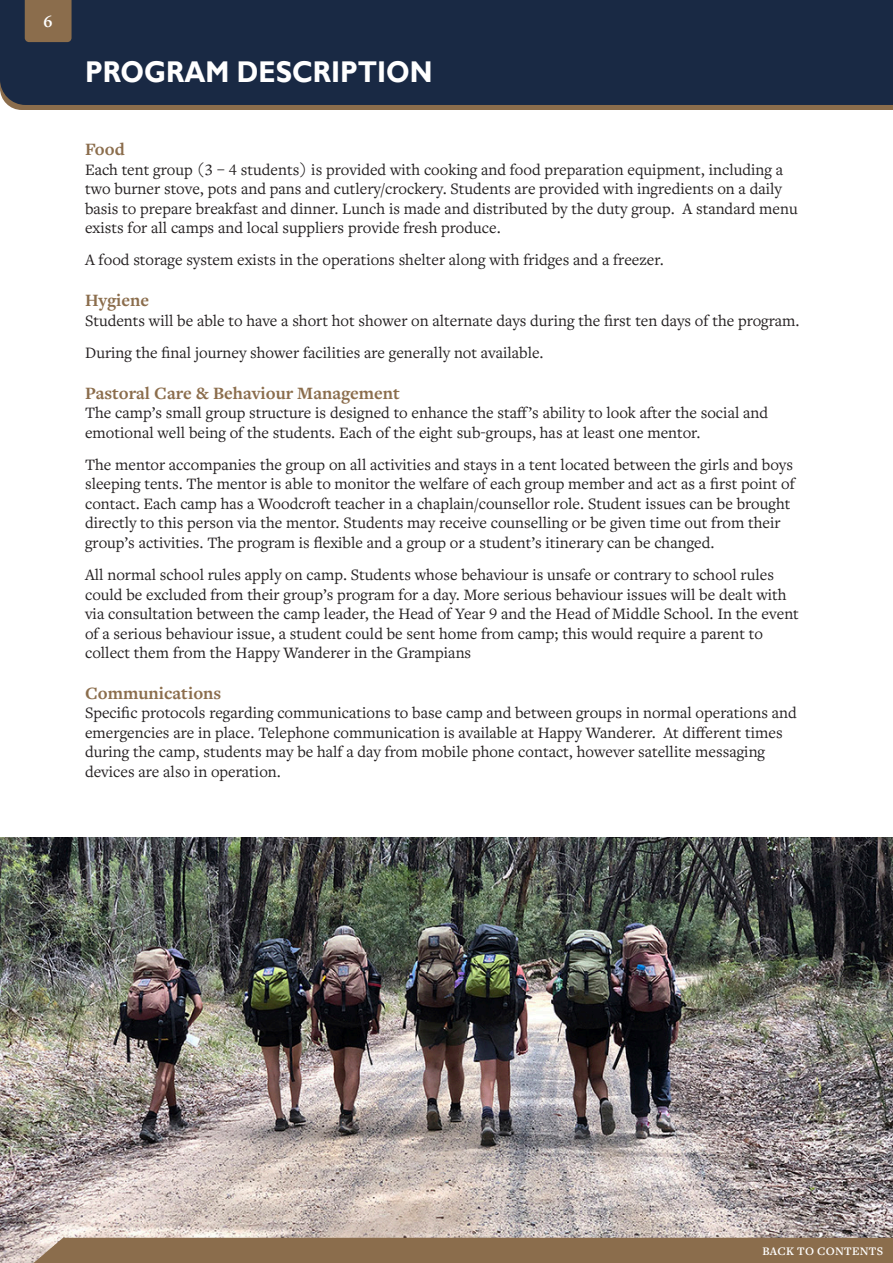
<style>
.page{position:relative;width:893px;height:1263px;background:#fff}
.page>*{position:absolute;margin:0;border:0;box-sizing:border-box;transform-origin:0 0}
.t1{font:700 30px "Gill Sans";color:#fff;scale:.9 1}
.t2{font:700 18px "Freight Text Pro";color:#8b6d4c}
.t3{font:700 18px "Freight Text Pro";color:#fff}
.t4{font:16.5px/19.5px "Freight Text Pro";color:#231f20}
.t5{font:600 12px "Freight Text Pro";letter-spacing:.02em;color:#fff}
</style>
<div class="page">
<img style="left:0;top:838px;width:893px;height:425px">
<div style="left:9px;top:1238px;width:884px;height:25px;background:#8b6d4c"></div>
<div style="left:0;top:0;width:893px;height:110px;background:#192944"></div>
<p class="t3" style="left:44px;top:10px;width:10px">6</p>
<p class="t1" style="left:85px;top:54px;width:388px">PROGRAM DESCRIPTION</p>
<p class="t2" style="left:85px;top:137px;width:41px">Food</p>
<p class="t4" style="left:85px;top:159px;width:714px">Each tent group (3 – 4 students) is provided with cooking and food preparation equipment, including a two burner stove, pots and pans and cutlery/crockery. Students are provided with ingredients on a daily basis to prepare breakfast and dinner. Lunch is made and distributed by the duty group. A standard menu exists for all camps and local suppliers provide fresh produce.</p>
<p class="t4" style="left:85px;top:250px;width:580px">A food storage system exists in the operations shelter along with fridges and a freezer.</p>
<p class="t2" style="left:85px;top:288px;width:66px">Hygiene</p>
<p class="t4" style="left:85px;top:310px;width:716px">Students will be able to have a short hot shower on alternate days during the first ten days of the program.</p>
<p class="t4" style="left:85px;top:342px;width:460px">During the final journey shower facilities are generally not available.</p>
<p class="t2" style="left:85px;top:381px;width:316px">Pastoral Care &amp; Behaviour Management</p>
<p class="t4" style="left:85px;top:402px;width:685px">The camp’s small group structure is designed to enhance the staff’s ability to look after the social and emotional well being of the students. Each of the eight sub-groups, has at least one mentor.</p>
<p class="t4" style="left:85px;top:454px;width:711px">The mentor accompanies the group on all activities and stays in a tent located between the girls and boys sleeping tents. The mentor is able to monitor the welfare of each group member and act as a first point of contact. Each camp has a Woodcroft teacher in a chaplain/counsellor role. Student issues can be brought directly to this person via the mentor. Students may receive counselling or be given time out from their group’s activities. The program is flexible and a group or a student’s itinerary can be changed.</p>
<p class="t4" style="left:85px;top:564px;width:715px">All normal school rules apply on camp. Students whose behaviour is unsafe or contrary to school rules could be excluded from their group’s program for a day. More serious behaviour issues will be dealt with via consultation between the camp leader, the Head of Year 9 and the Head of Middle School. In the event of a serious behaviour issue, a student could be sent home from camp; this would require a parent to collect them from the Happy Wanderer in the Grampians</p>
<p class="t2" style="left:85px;top:681px;width:138px">Communications</p>
<p class="t4" style="left:85px;top:703px;width:713px">Specific protocols regarding communications to base camp and between groups in normal operations and emergencies are in place. Telephone communication is available at Happy Wanderer. At different times during the camp, students may be half a day from mobile phone contact, however satellite messaging devices are also in operation.</p>
<p class="t5" style="left:762px;top:1243px;width:122px">BACK TO CONTENTS</p>
</div>
